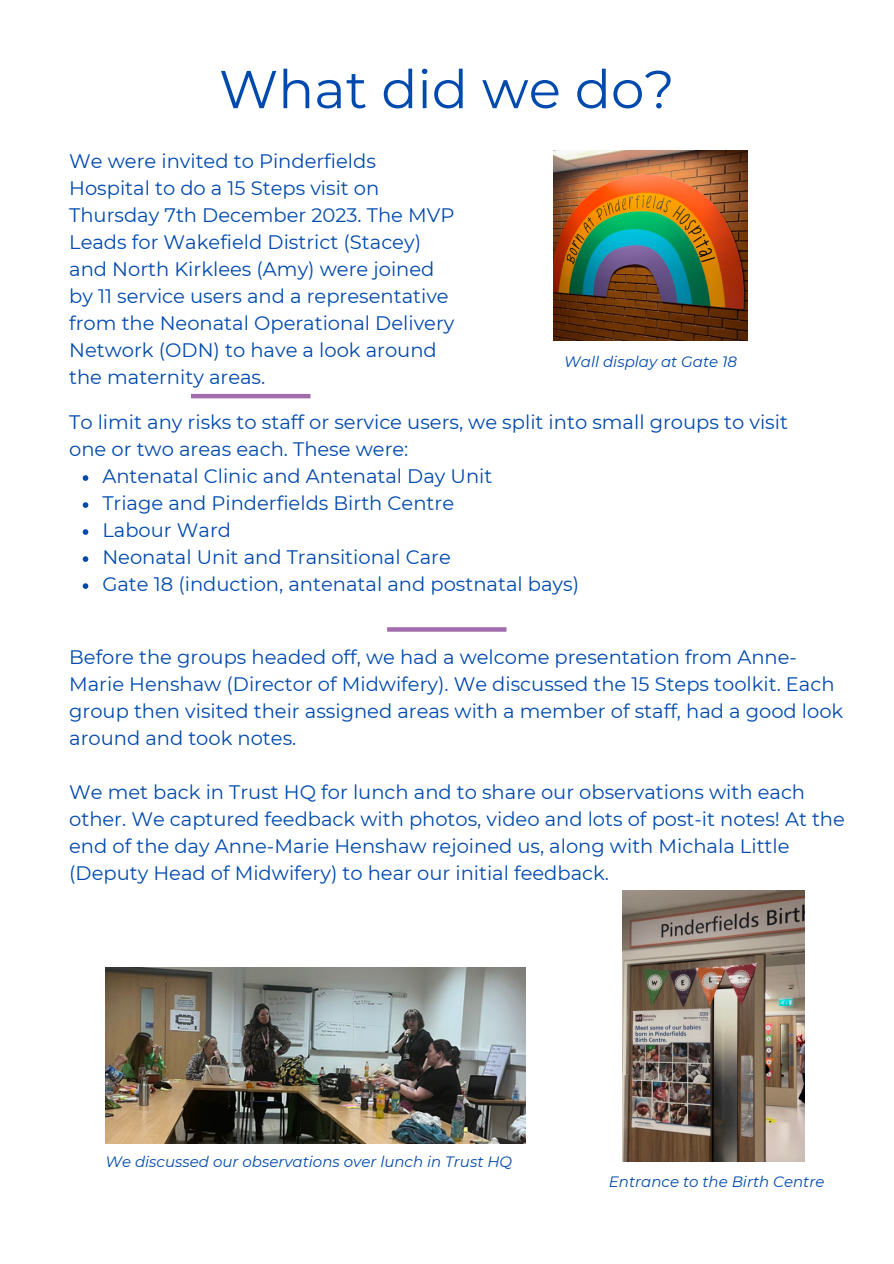
<style>
.page{position:relative;width:894px;height:1264px;background:#fff}
.page>*{position:absolute;margin:0;border:0;box-sizing:border-box;transform-origin:0 0}
.t1{font:53.25px "Montserrat";color:#004aad}
.t2{font:19.5px/27px "Montserrat";color:#004aad}
.t3{font:italic 15px "Montserrat";color:#004aad}
</style>
<div class="page">
<img style="left:553px;top:150px;width:194px;height:191px">
<img style="left:622px;top:890px;width:182px;height:271px">
<svg style="left:83px;top:475px;width:5px;height:6px"></svg>
<svg style="left:83px;top:502px;width:5px;height:6px"></svg>
<svg style="left:83px;top:529px;width:5px;height:6px"></svg>
<svg style="left:83px;top:556px;width:5px;height:6px"></svg>
<svg style="left:83px;top:583px;width:5px;height:6px"></svg>
<hr style="left:191px;top:394px;width:119px;height:4px;background:#a36cac">
<svg style="left:387px;top:627px;width:119px;height:4px"></svg>
<img style="left:105px;top:967px;width:420px;height:176px">
<p class="t1" style="left:219px;top:57px;width:457px">What did we do?</p>
<h2 class="t2" style="left:69px;top:147px;width:386px">We were invited to Pinderfields Hospital to do a 15 Steps visit on Thursday 7th December 2023. The MVP Leads for Wakefield District (Stacey) and North Kirklees (Amy) were joined by 11 service users and a representative from the Neonatal Operational Delivery Network (ODN) to have a look around the maternity areas.</h2>
<p class="t3" style="left:564px;top:352px;width:174px">Wall display at Gate 18</p>
<p class="t2" style="left:69px;top:408px;width:720px">To limit any risks to staff or service users, we split into small groups to visit one or two areas each. These were:</p>
<p class="t2" style="left:102px;top:462px;width:391px">Antenatal Clinic and Antenatal Day Unit</p>
<h2 class="t2" style="left:102px;top:489px;width:353px">Triage and Pinderfields Birth Centre</h2>
<p class="t2" style="left:102px;top:516px;width:130px">Labour Ward</p>
<p class="t2" style="left:102px;top:543px;width:350px">Neonatal Unit and Transitional Care</p>
<p class="t2" style="left:102px;top:570px;width:478px">Gate 18 (induction, antenatal and postnatal bays)</p>
<h2 class="t2" style="left:69px;top:643px;width:775px">Before the groups headed off, we had a welcome presentation from Anne-Marie Henshaw (Director of Midwifery). We discussed the 15 Steps toolkit. Each group then visited their assigned areas with a member of staff, had a good look around and took notes.</h2>
<p class="t2" style="left:69px;top:778px;width:777px">We met back in Trust HQ for lunch and to share our observations with each other. We captured feedback with photos, video and lots of post-it notes! At the end of the day Anne-Marie Henshaw rejoined us, along with Michala Little (Deputy Head of Midwifery) to hear our initial feedback.</p>
<p class="t3" style="left:105px;top:1151px;width:408px">We discussed our observations over lunch in Trust HQ</p>
<p class="t3" style="left:608px;top:1172px;width:217px">Entrance to the Birth Centre</p>
</div>
